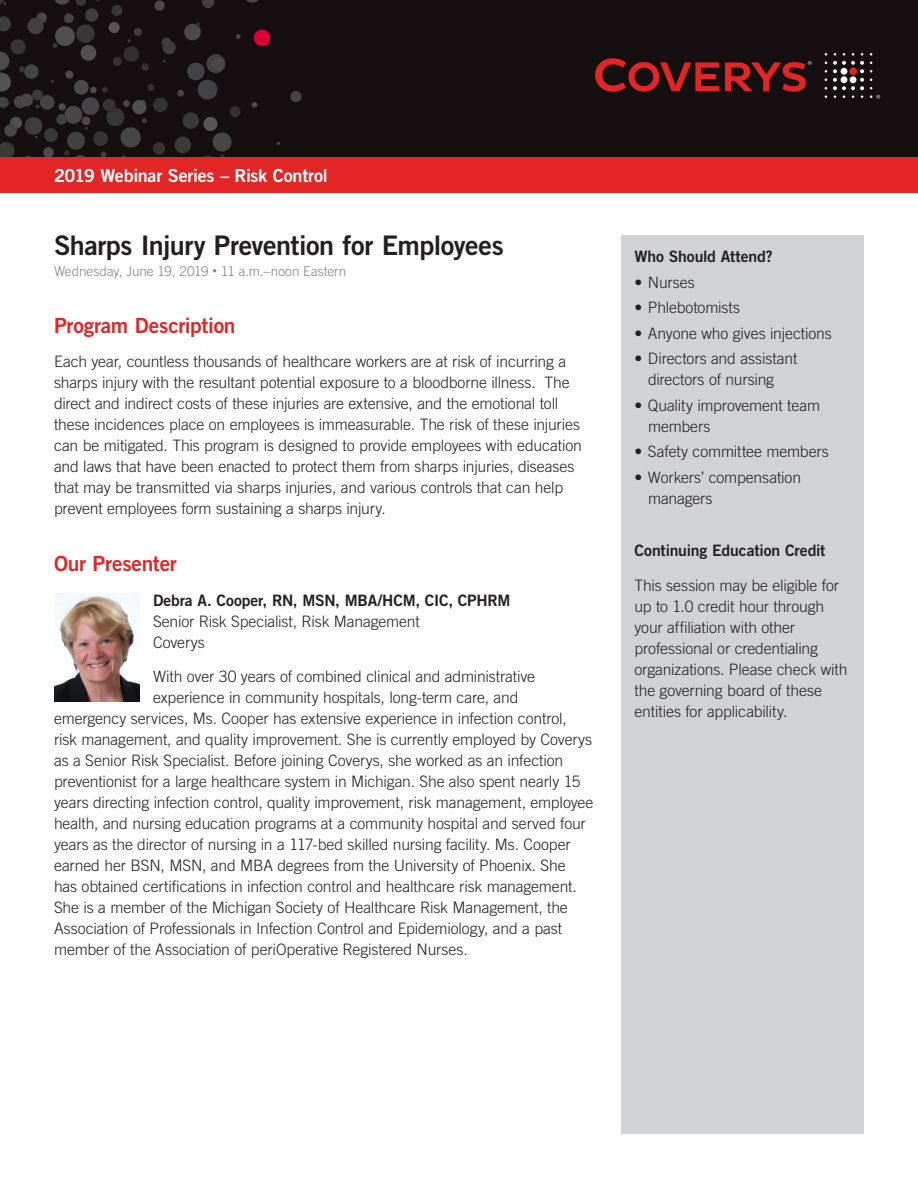
<style>
.page{position:relative;width:918px;height:1188px;background:#fff}
.page>*{position:absolute;margin:0;border:0;box-sizing:border-box;transform-origin:0 0}
.Headline{font:27px "Trade Gothic LT Std Bd 2";letter-spacing:-.02em;color:#231f20}
.Subhead{font:21px "Trade Gothic LT Std Bd 2";letter-spacing:-.015em;color:#e22525}
.t1{font:18px "Trade Gothic LT Std Bd 2";letter-spacing:-.015em;color:#fff}
.bullets{font:300 15.75px/21px "Trade Gothic LT Std";letter-spacing:-.01em;color:#231f20}
.t2{font:15.75px "Trade Gothic LT Std Bd 2";letter-spacing:-.01em;color:#231f20}
.Date{font:300 13.5px "Trade Gothic LT Std";letter-spacing:-.005em;color:#808285}
.s1{font-size:9px}
</style>
<div class="page">
<div style="left:0;top:0;width:918px;height:158px;background:#160f11"></div>
<svg style="left:290px;top:91px;width:12px;height:11px"></svg>
<svg style="left:0;top:0;width:262px;height:158px"></svg>
<svg style="left:595px;top:58px;width:124px;height:34px"></svg>
<svg style="left:833px;top:53px;width:31px;height:45px"></svg>
<svg style="left:725px;top:61px;width:87px;height:31px"></svg>
<svg style="left:870px;top:95px;width:10px;height:4px"></svg>
<div style="left:0;top:158px;width:918px;height:35px;background:#e22525"></div>
<div style="left:254px;top:30px;width:16px;height:16px;background:#dc0032;border-radius:50%"></div>
<div style="left:621px;top:236px;width:243px;height:898px;background:#d1d2d4"></div>
<img style="left:54px;top:594px;width:86px;height:108px">
<p class="t1" style="left:54px;top:165px;width:275px">2019 Webinar Series – Risk Control</p>
<p class="Headline" style="left:54px;top:229px;width:451px">Sharps Injury Prevention for Employees</p>
<p class="Date" style="left:54px;top:263px;width:294px">Wednesday, June 19, 2019 <span class="s1">•</span> 11 a.m.–noon Eastern</p>
<p class="Subhead" style="left:54px;top:312px;width:183px">Program Description</p>
<p class="bullets" style="left:54px;top:351px;width:530px">Each year, countless thousands of healthcare workers are at risk of incurring a sharps injury with the resultant potential exposure to a bloodborne illness. The direct and indirect costs of these injuries are extensive, and the emotional toll these incidences place on employees is immeasurable. The risk of these injuries can be mitigated. This program is designed to provide employees with education and laws that have been enacted to protect them from sharps injuries, diseases that may be transmitted via sharps injuries, and various controls that can help prevent employees form sustaining a sharps injury.</p>
<p class="Subhead" style="left:54px;top:551px;width:124px">Our Presenter</p>
<p class="t2" style="left:153px;top:591px;width:359px">Debra A. Cooper, RN, MSN, MBA/HCM, CIC, CPHRM</p>
<p class="bullets" style="left:153px;top:611px;width:268px">Senior Risk Specialist, Risk Management</p>
<p class="bullets" style="left:153px;top:632px;width:53px">Coverys</p>
<p class="bullets" style="left:153px;top:666px;width:384px">With over 30 years of combined clinical and administrative</p>
<p class="bullets" style="left:153px;top:687px;width:367px">experience in community hospitals, long-term care, and</p>
<p class="bullets" style="left:54px;top:708px;width:514px">emergency services, Ms. Cooper has extensive experience in infection control,</p>
<p class="bullets" style="left:54px;top:729px;width:540px">risk management, and quality improvement. She is currently employed by Coverys</p>
<p class="bullets" style="left:54px;top:750px;width:511px">as a Senior Risk Specialist. Before joining Coverys, she worked as an infection</p>
<p class="bullets" style="left:54px;top:771px;width:528px">preventionist for a large healthcare system in Michigan. She also spent nearly 15</p>
<p class="bullets" style="left:54px;top:792px;width:541px">years directing infection control, quality improvement, risk management, employee</p>
<p class="bullets" style="left:54px;top:813px;width:533px">health, and nursing education programs at a community hospital and served four</p>
<p class="bullets" style="left:54px;top:834px;width:518px">years as the director of nursing in a 117-bed skilled nursing facility. Ms. Cooper</p>
<p class="bullets" style="left:54px;top:855px;width:513px">earned her BSN, MSN, and MBA degrees from the University of Phoenix. She</p>
<p class="bullets" style="left:54px;top:876px;width:524px">has obtained certifications in infection control and healthcare risk management.</p>
<p class="bullets" style="left:54px;top:897px;width:515px">She is a member of the Michigan Society of Healthcare Risk Management, the</p>
<p class="bullets" style="left:54px;top:918px;width:510px">Association of Professionals in Infection Control and Epidemiology, and a past</p>
<p class="bullets" style="left:54px;top:939px;width:415px">member of the Association of periOperative Registered Nurses.</p>
<p class="t2" style="left:634px;top:247px;width:140px">Who Should Attend?</p>
<p class="bullets" style="left:634px;top:271px;width:62px">• Nurses</p>
<p class="bullets" style="left:634px;top:297px;width:107px">• Phlebotomists</p>
<p class="bullets" style="left:634px;top:322px;width:199px">• Anyone who gives injections</p>
<p class="bullets" style="left:648px;top:348px;width:151px;text-indent:-14px">• Directors and assistant directors of nursing</p>
<p class="bullets" style="left:648px;top:394px;width:174px;text-indent:-14px">• Quality improvement team members</p>
<p class="bullets" style="left:634px;top:441px;width:196px">• Safety committee members</p>
<p class="bullets" style="left:648px;top:466px;width:155px;text-indent:-14px">• Workers’ compensation managers</p>
<p class="t2" style="left:634px;top:541px;width:193px">Continuing Education Credit</p>
<p class="bullets" style="left:634px;top:574px;width:215px">This session may be eligible for up to 1.0 credit hour through your affiliation with other professional or credentialing organizations. Please check with the governing board of these entities for applicability.</p>
</div>
